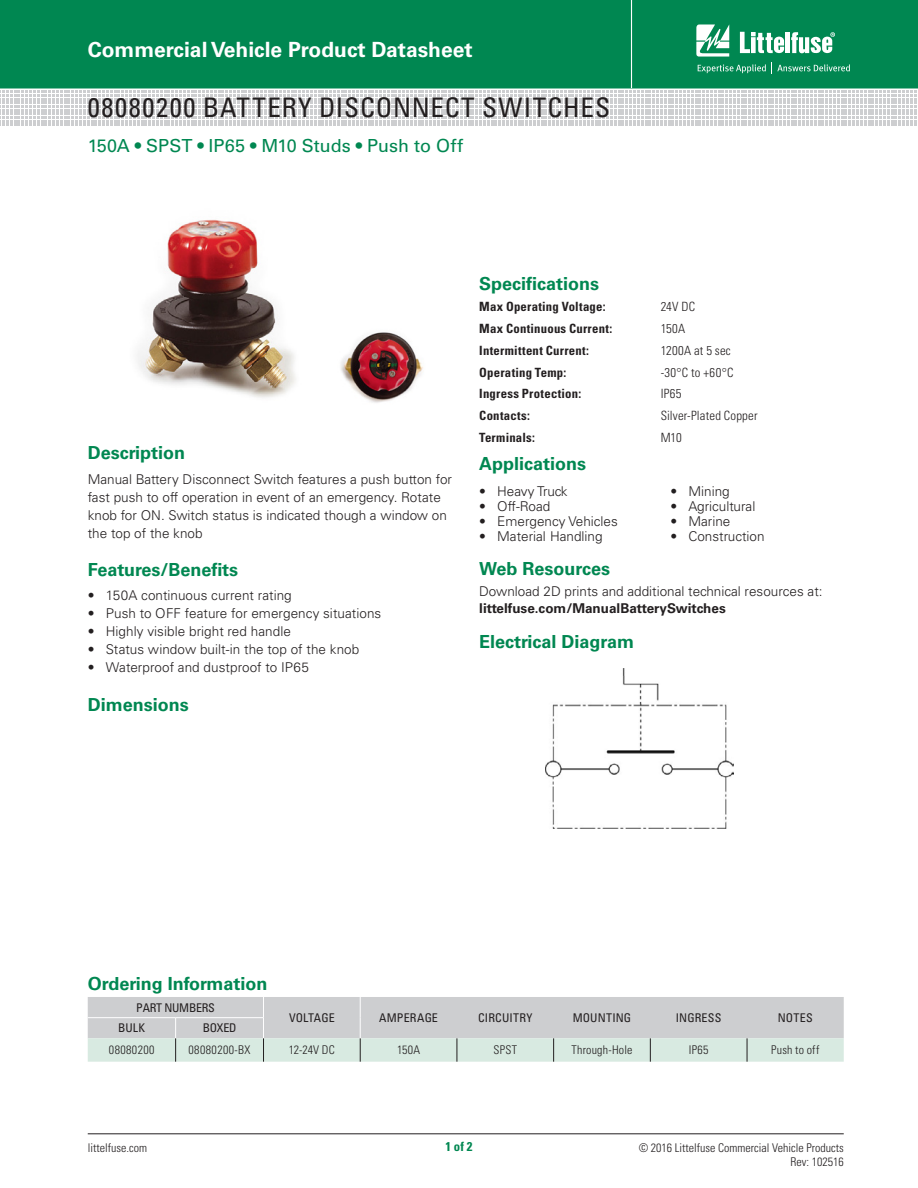
<style>
.page{position:relative;width:918px;height:1188px;background:#fff}
.page>*{position:absolute;margin:0;border:0;box-sizing:border-box;transform-origin:0 0}
.Head_Large{font:condensed 27px "Univers LT Std";letter-spacing:.045em;color:#231f20}
.t1{font:700 21px "Univers LT Std";color:#fff}
.Green_Subheads{font:700 18px "Univers LT Std";color:#008751}
.Head{font:18px "Univers LT Std";color:#008751}
.Body_text{font:300 13.5px/18px "Univers LT Std";color:#231f20}
.Specifications{font:700 condensed 12.75px "Univers LT Std";letter-spacing:.02em;color:#231f20}
.Specifications-2{font:300 condensed 12.75px "Univers LT Std";letter-spacing:.015em;color:#231f20}
.t2{font:700 condensed 12.75px "Univers LT Std";color:#008751}
.Specifications-3{font:300 condensed 12px/13.5px "Univers LT Std";color:#231f20;text-align:right}
.Specifications-4{font:condensed 12px "Univers LT Std";letter-spacing:.005em;color:#231f20}
.Specifications-5{font:300 condensed 12px "Univers LT Std";letter-spacing:.035em;color:#231f20}
.Specifications-6{font:condensed 12px "Univers LT Std";letter-spacing:-.02em;color:#231f20}
.s1{font-weight:700}
</style>
<div class="page">
<div style="left:0;top:0;width:918px;height:88px;background:#008751"></div>
<hr style="left:631px;top:0;width:1px;height:88px;background:#fff">
<hr style="left:88px;top:1134px;width:756px;height:1px;background:#231f20">
<svg style="left:0;top:91px;width:917px;height:35px"></svg>
<svg style="left:696px;top:24px;width:33px;height:33px"></svg>
<hr style="left:786px;top:32px;width:4px;height:21px;background:#fff">
<svg style="left:791px;top:32px;width:44px;height:21px"></svg>
<svg style="left:740px;top:32px;width:44px;height:21px"></svg>
<svg style="left:698px;top:64px;width:68px;height:9px"></svg>
<svg style="left:772px;top:63px;width:78px;height:11px"></svg>
<img style="left:137px;top:219px;width:159px;height:179px">
<img style="left:340px;top:332px;width:83px;height:71px">
<svg style="left:88px;top:997px;width:756px;height:65px;background:#d1d8d6"></svg>
<img style="left:545px;top:668px;width:188px;height:160px">
<h2 class="t1" style="left:88px;top:37px;width:386px">Commercial Vehicle Product Datasheet</h2>
<p class="Head_Large" style="left:88px;top:91px;width:524px">08080200 BATTERY DISCONNECT SWITCHES</p>
<p class="Head" style="left:88px;top:135px;width:377px">150A • SPST • IP65 • M10 Studs • Push to Off</p>
<p class="Green_Subheads" style="left:88px;top:442px;width:99px">Description</p>
<p class="Body_text" style="left:88px;top:470px;width:366px">Manual Battery Disconnect Switch features a push button for fast push to off operation in event of an emergency. Rotate knob for ON. Switch status is indicated though a window on the top of the knob</p>
<p class="Green_Subheads" style="left:88px;top:559px;width:152px">Features/Benefits</p>
<p class="Body_text" style="left:88px;top:587px;width:206px">• 150A continuous current rating</p>
<p class="Body_text" style="left:88px;top:605px;width:295px">• Push to OFF feature for emergency situations</p>
<p class="Body_text" style="left:88px;top:623px;width:205px">• Highly visible bright red handle</p>
<p class="Body_text" style="left:88px;top:641px;width:273px">• Status window built-in the top of the knob</p>
<p class="Body_text" style="left:88px;top:659px;width:223px">• Waterproof and dustproof to IP65</p>
<p class="Green_Subheads" style="left:88px;top:694px;width:102px">Dimensions</p>
<p class="Green_Subheads" style="left:479px;top:273px;width:122px">Specifications</p>
<p class="Specifications" style="left:479px;top:299px;width:128px">Max Operating Voltage:</p>
<p class="Specifications-2" style="left:661px;top:299px;width:36px">24V DC</p>
<p class="Specifications" style="left:479px;top:321px;width:135px">Max Continuous Current:</p>
<p class="Specifications-2" style="left:661px;top:321px;width:26px">150A</p>
<p class="Specifications" style="left:479px;top:342px;width:111px">Intermittent Current:</p>
<p class="Specifications-2" style="left:661px;top:343px;width:72px">1200A at 5 sec</p>
<p class="Specifications" style="left:479px;top:364px;width:89px">Operating Temp:</p>
<p class="Specifications-2" style="left:661px;top:364px;width:74px">-30°C to +60°C</p>
<p class="Specifications" style="left:479px;top:386px;width:104px">Ingress Protection:</p>
<p class="Specifications-2" style="left:661px;top:386px;width:22px">IP65</p>
<p class="Specifications" style="left:479px;top:408px;width:52px">Contacts:</p>
<p class="Specifications-2" style="left:661px;top:408px;width:98px">Silver-Plated Copper</p>
<p class="Specifications" style="left:479px;top:429px;width:57px">Terminals:</p>
<p class="Specifications-2" style="left:661px;top:430px;width:22px">M10</p>
<p class="Green_Subheads" style="left:479px;top:453px;width:109px">Applications</p>
<p class="Body_text" style="left:479px;top:482px;width:90px">• Heavy Truck</p>
<p class="Body_text" style="left:479px;top:497px;width:73px">• Off-Road</p>
<p class="Body_text" style="left:479px;top:512px;width:140px">• Emergency Vehicles</p>
<p class="Body_text" style="left:479px;top:527px;width:125px">• Material Handling</p>
<p class="Body_text" style="left:670px;top:482px;width:61px">• Mining</p>
<p class="Body_text" style="left:670px;top:497px;width:86px">• Agricultural</p>
<p class="Body_text" style="left:670px;top:512px;width:61px">• Marine</p>
<p class="Body_text" style="left:670px;top:527px;width:96px">• Construction</p>
<p class="Green_Subheads" style="left:479px;top:558px;width:132px">Web Resources</p>
<p class="Body_text" style="left:479px;top:583px;width:345px;line-height:16.5px">Download 2D prints and additional technical resources at: <span class="s1">littelfuse.com/ManualBatterySwitches</span></p>
<p class="Green_Subheads" style="left:479px;top:631px;width:156px">Electrical Diagram</p>
<p class="Green_Subheads" style="left:88px;top:973px;width:181px">Ordering Information</p>
<p class="Specifications-6" style="left:136px;top:1000px;width:80px">PART NUMBERS</p>
<p class="Specifications-4" style="left:289px;top:1010px;width:47px">VOLTAGE</p>
<p class="Specifications-4" style="left:379px;top:1010px;width:60px">AMPERAGE</p>
<p class="Specifications-4" style="left:478px;top:1010px;width:56px">CIRCUITRY</p>
<p class="Specifications-4" style="left:573px;top:1010px;width:60px">MOUNTING</p>
<p class="Specifications-4" style="left:676px;top:1010px;width:47px">INGRESS</p>
<p class="Specifications-4" style="left:778px;top:1010px;width:36px">NOTES</p>
<p class="Specifications-4" style="left:118px;top:1020px;width:29px">BULK</p>
<p class="Specifications-4" style="left:203px;top:1020px;width:35px">BOXED</p>
<p class="Specifications-5" style="left:109px;top:1043px;width:47px">08080200</p>
<p class="Specifications-5" style="left:189px;top:1043px;width:64px">08080200-BX</p>
<p class="Specifications-3" style="left:289px;top:1043px;width:48px">12-24V DC</p>
<p class="Specifications-3" style="left:397px;top:1043px;width:25px">150A</p>
<p class="Specifications-3" style="left:493px;top:1043px;width:25px">SPST</p>
<p class="Specifications-3" style="left:571px;top:1043px;width:62px">Through-Hole</p>
<p class="Specifications-3" style="left:689px;top:1043px;width:21px">IP65</p>
<p class="Specifications-3" style="left:771px;top:1043px;width:50px">Push to off</p>
<p class="Specifications-3" style="left:88px;top:1141px;width:61px">littelfuse.com</p>
<p class="t2" style="left:445px;top:1139px;width:29px">1 of 2</p>
<p class="Specifications-3" style="left:639px;top:1141px;width:207px">© 2016 Littelfuse Commercial Vehicle Products<br>Rev: 102516</p>
</div>
